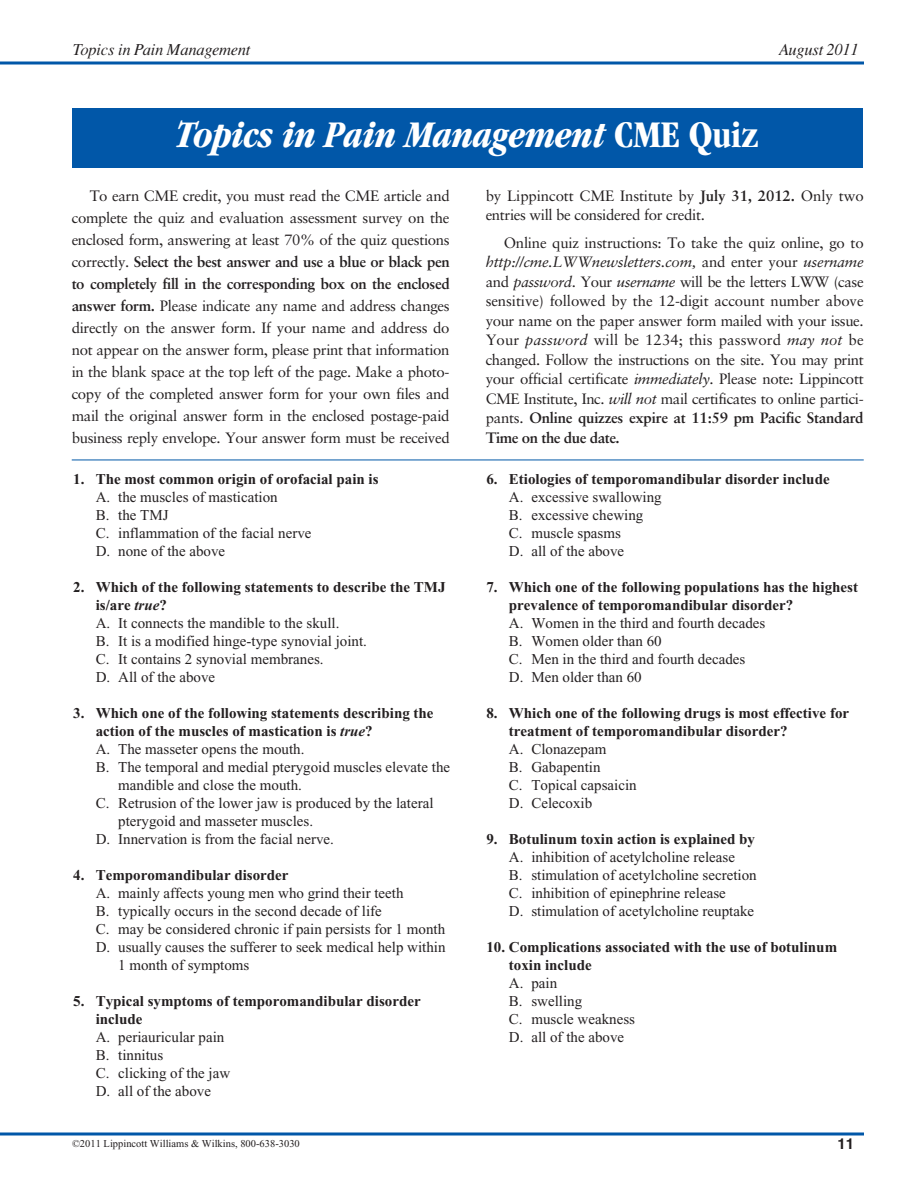
<style>
.page{position:relative;width:918px;height:1188px;background:#fff}
.page>*{position:absolute;margin:0;border:0;box-sizing:border-box;transform-origin:0 0}
.t1{font:italic 700 condensed 39px "Garamond";letter-spacing:-.015em;color:#fff}
.t2{font:italic 16.5px "Times";letter-spacing:-.015em;color:#231f20}
.t3{font:15px/21.9px "Sabon";letter-spacing:-.02em;color:#231f20;text-align:justify}
.t4{font:15px/18px "Times New Roman";color:#231f20}
.t5{font:700 15px/18px "Times New Roman";color:#231f20}
.t6{font:700 15px "Helvetica";color:#231f20}
.t7{font:10.5px "Times New Roman";color:#231f20}
.s1{font-style:normal}
.s2{font-weight:700}
.s3{font-style:italic}
.s4{font-weight:700;font-style:italic}
</style>
<div class="page">
<svg style="left:0;top:1132px;width:864px;height:4px;background:#4080bd"></svg>
<hr style="left:0;top:62px;width:864px;height:2px;background:#0157a8">
<hr style="left:72px;top:460px;width:792px;height:1px;background:#0157a8">
<div style="left:72px;top:108px;width:791px;height:60px;background:#0157a8"></div>
<p class="t2" style="left:73px;top:43px;width:179px">Topics in Pain Management</p>
<p class="t2" style="left:779px;top:43px;width:82px">August 2011</p>
<h1 class="t1" style="left:176px;top:121px;width:584px">Topics in Pain Management <span class="s1">CME Quiz</span></h1>
<p class="t3" style="left:72px;top:186px;width:380px;text-indent:18px">To earn CME credit, you must read the CME article and complete the quiz and evaluation assessment survey on the enclosed form, answering at least 70% of the quiz questions correctly. <span class="s2">Select the best answer and use a blue or black pen to completely fill in the corresponding box on the enclosed answer form.</span> Please indicate any name and address changes directly on the answer form. If your name and address do not appear on the answer form, please print that information in the blank space at the top left of the page. Make a photo&shy;copy of the completed answer form for your own files and mail the original answer form in the enclosed postage-paid business reply envelope. Your answer form must be received</p>
<p class="t3" style="left:486px;top:188px;width:380px;line-height:19.2px">by Lippincott CME Institute by <span class="s2">July 31, 2012.</span> Only two entries will be considered for credit.</p>
<p class="t3" style="left:486px;top:234px;width:380px;line-height:19.5px;text-indent:18px">Online quiz instructions: To take the quiz online, go to <span class="s3">http://cme.LWWnewsletters.com,</span> and enter your <span class="s3">username </span>and <span class="s3">password</span>. Your <span class="s3">username</span> will be the letters LWW (case sensitive) followed by the 12-digit account number above your name on the paper answer form mailed with your issue.<br>Your <span class="s3">password</span> will be 1234; this password <span class="s3">may not</span> be changed. Follow the instructions on the site. You may print your official certificate <span class="s3">immediately</span>. Please note: Lippincott CME Institute, Inc. <span class="s3">will not</span> mail certificates to online partici&shy;pants. <span class="s2">Online quizzes expire at 11:59 pm Pacific Standard Time on the due date.</span></p>
<p class="t5" style="left:73px;top:472px;width:307px">1. The most common origin of orofacial pain is</p>
<p class="t4" style="left:96px;top:490px;width:217px">A. the muscles of mastication<br>B. the TMJ<br>C. inflammation of the facial nerve<br>D. none of the above</p>
<p class="t4" style="left:96px;top:580px;width:351px;text-indent:-22px"><span class="s2">2. Which of the following statements to describe the TMJ is/are</span> <span class="s4">true</span><span class="s2">?<br></span>A. It connects the mandible to the skull.<br>B. It is a modified hinge-type synovial joint.<br>C. It contains 2 synovial membranes.<br>D. All of the above</p>
<p class="t5" style="left:73px;top:706px;width:362px">3. Which one of the following statements describing the</p>
<p class="t5" style="left:96px;top:724px;width:278px">action of the muscles of mastication is <span class="s3">true</span>?</p>
<p class="t4" style="left:96px;top:742px;width:210px">A. The masseter opens the mouth.</p>
<p class="t4" style="left:96px;top:760px;width:356px">B. The temporal and medial pterygoid muscles elevate the</p>
<p class="t4" style="left:118px;top:778px;width:185px">mandible and close the mouth.</p>
<p class="t4" style="left:96px;top:796px;width:339px">C. Retrusion of the lower jaw is produced by the lateral</p>
<p class="t4" style="left:118px;top:814px;width:196px">pterygoid and masseter muscles.</p>
<p class="t4" style="left:96px;top:832px;width:240px">D. Innervation is from the facial nerve.</p>
<p class="t5" style="left:73px;top:868px;width:217px">4. Temporomandibular disorder</p>
<p class="t4" style="left:96px;top:886px;width:309px">A. mainly affects young men who grind their teeth</p>
<p class="t4" style="left:96px;top:904px;width:288px">B. typically occurs in the second decade of life</p>
<p class="t4" style="left:96px;top:922px;width:351px">C. may be considered chronic if pain persists for 1 month</p>
<p class="t4" style="left:96px;top:940px;width:351px">D. usually causes the sufferer to seek medical help within</p>
<p class="t4" style="left:118px;top:958px;width:133px">1 month of symptoms</p>
<p class="t5" style="left:96px;top:994px;width:326px;text-indent:-22px">5. Typical symptoms of temporomandibular disorder include</p>
<p class="t4" style="left:96px;top:1030px;width:136px">A. periauricular pain<br>B. tinnitus<br>C. clicking of the jaw<br>D. all of the above</p>
<p class="t5" style="left:486px;top:472px;width:345px">6. Etiologies of temporomandibular disorder include</p>
<p class="t4" style="left:509px;top:490px;width:154px">A. excessive swallowing<br>B. excessive chewing<br>C. muscle spasms<br>D. all of the above</p>
<p class="t5" style="left:509px;top:580px;width:351px;text-indent:-22px">7. Which one of the following populations has the highest prevalence of temporomandibular disorder?</p>
<p class="t4" style="left:509px;top:616px;width:258px">A. Women in the third and fourth decades<br>B. Women older than 60<br>C. Men in the third and fourth decades<br>D. Men older than 60</p>
<p class="t5" style="left:509px;top:706px;width:342px;text-indent:-22px">8. Which one of the following drugs is most effective for treatment of temporomandibular disorder?</p>
<p class="t4" style="left:509px;top:742px;width:129px">A. Clonazepam<br>B. Gabapentin<br>C. Topical capsaicin<br>D. Celecoxib</p>
<p class="t5" style="left:486px;top:832px;width:270px">9. Botulinum toxin action is explained by</p>
<p class="t4" style="left:509px;top:850px;width:249px">A. inhibition of acetylcholine release<br>B. stimulation of acetylcholine secretion C. inhibition of epinephrine release<br>D. stimulation of acetylcholine reuptake</p>
<p class="t5" style="left:509px;top:940px;width:330px;text-indent:-22px">10. Complications associated with the use of botulinum toxin include</p>
<p class="t4" style="left:509px;top:976px;width:128px">A. pain<br>B. swelling<br>C. muscle weakness<br>D. all of the above</p>
<p class="t7" style="left:72px;top:1140px;width:229px">©2011 Lippincott Williams &amp; Wilkins, 800-638-3030</p>
<p class="t6" style="left:838px;top:1139px;width:18px">11</p>
</div>
